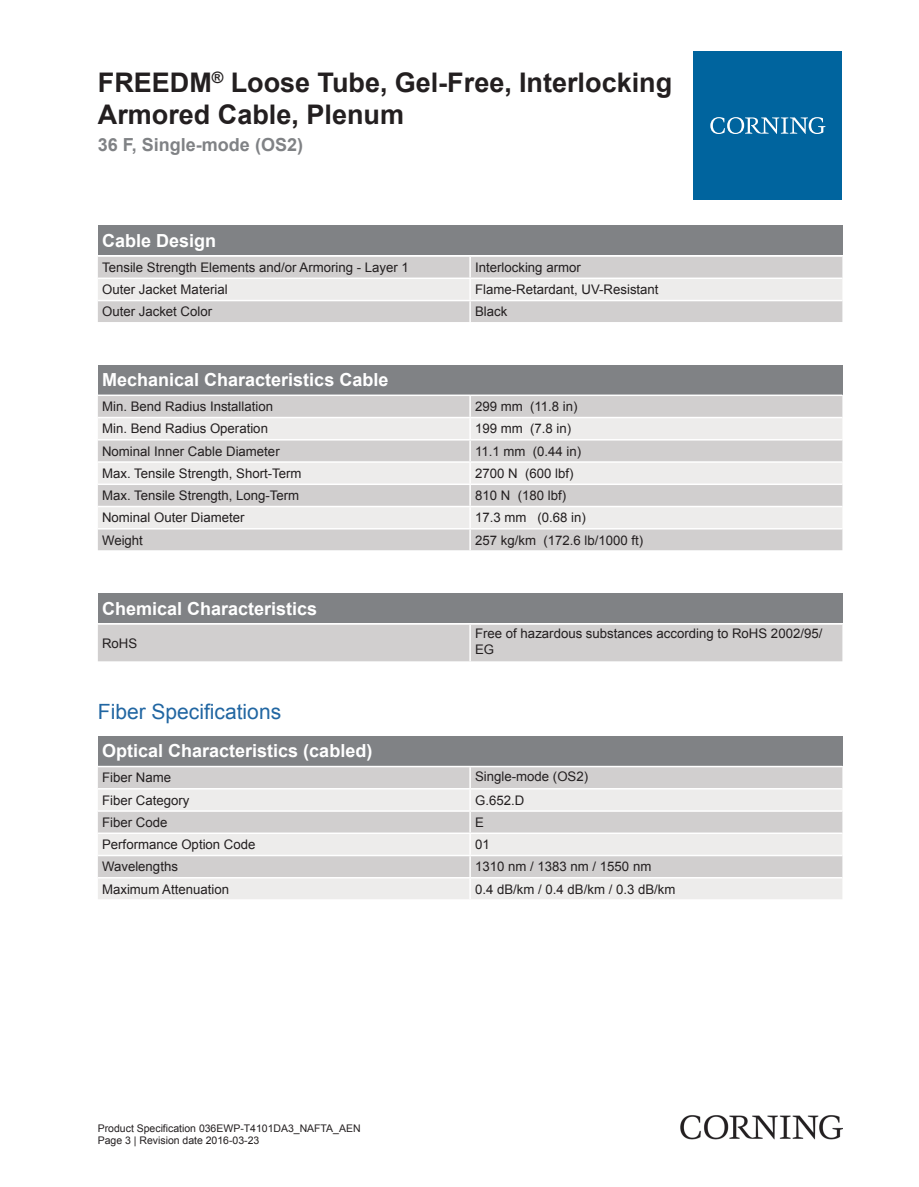
<style>
.page{position:relative;width:919px;height:1187px;background:#fff}
.page>*{position:absolute;margin:0;border:0;box-sizing:border-box;transform-origin:0 0}
.t1{font:700 27px/32.4px "Arial";color:#231f20}
.t2{font:21px "Arial";color:#2166a2}
.t3{font:700 18px "Arial";color:#fff}
.t4{font:700 18px "Arial";color:#808285}
.t5{font:13.2px/15.9px "Arial";color:#231f20}
.t6{font:10.5px/12.6px "Arial";color:#231f20}
</style>
<div class="page">
<div style="left:98px;top:225px;width:744px;height:30px;background:#808285"></div>
<div style="left:98px;top:257px;width:744px;height:65px;background:#d1cfcf"></div>
<div style="left:98px;top:279px;width:744px;height:21px;background:#edeceb"></div>
<hr style="left:469px;top:257px;width:2px;height:20px;background:#fff">
<hr style="left:469px;top:279px;width:2px;height:21px;background:#fff">
<hr style="left:469px;top:301px;width:2px;height:21px;background:#fff">
<hr style="left:98px;top:277px;width:372px;height:2px;background:#fff">
<hr style="left:470px;top:277px;width:372px;height:2px;background:#fff">
<hr style="left:98px;top:300px;width:372px;height:1px;background:#fff">
<hr style="left:470px;top:300px;width:372px;height:1px;background:#fff">
<div style="left:98px;top:365px;width:744px;height:29px;background:#808285"></div>
<div style="left:98px;top:396px;width:744px;height:154px;background:#d1cfcf"></div>
<svg style="left:98px;top:418px;width:744px;height:110px;background:#e2e0e0"></svg>
<hr style="left:469px;top:396px;width:2px;height:21px;background:#fff">
<hr style="left:469px;top:418px;width:2px;height:21px;background:#fff">
<hr style="left:469px;top:440px;width:2px;height:21px;background:#fff">
<hr style="left:469px;top:463px;width:2px;height:20px;background:#fff">
<hr style="left:469px;top:485px;width:2px;height:20px;background:#fff">
<hr style="left:469px;top:507px;width:2px;height:21px;background:#fff">
<hr style="left:469px;top:529px;width:2px;height:21px;background:#fff">
<hr style="left:98px;top:417px;width:372px;height:1px;background:#fff">
<hr style="left:470px;top:417px;width:372px;height:1px;background:#fff">
<hr style="left:98px;top:439px;width:372px;height:1px;background:#fff">
<hr style="left:470px;top:439px;width:372px;height:1px;background:#fff">
<hr style="left:98px;top:461px;width:372px;height:2px;background:#fff">
<hr style="left:470px;top:461px;width:372px;height:2px;background:#fff">
<hr style="left:98px;top:483px;width:372px;height:2px;background:#fff">
<hr style="left:470px;top:483px;width:372px;height:2px;background:#fff">
<hr style="left:98px;top:505px;width:372px;height:2px;background:#fff">
<hr style="left:470px;top:505px;width:372px;height:2px;background:#fff">
<hr style="left:98px;top:528px;width:372px;height:1px;background:#fff">
<hr style="left:470px;top:528px;width:372px;height:1px;background:#fff">
<div style="left:98px;top:593px;width:744px;height:30px;background:#808285"></div>
<div style="left:98px;top:624px;width:744px;height:37px;background:#d1cfcf"></div>
<hr style="left:469px;top:624px;width:2px;height:37px;background:#fff">
<div style="left:98px;top:736px;width:744px;height:29px;background:#808285"></div>
<div style="left:98px;top:767px;width:744px;height:21px;background:#d1cfcf"></div>
<svg style="left:98px;top:790px;width:744px;height:109px;background:#e2e0e0"></svg>
<hr style="left:469px;top:767px;width:2px;height:21px;background:#fff">
<hr style="left:469px;top:789px;width:2px;height:21px;background:#fff">
<hr style="left:469px;top:811px;width:2px;height:21px;background:#fff">
<hr style="left:469px;top:834px;width:2px;height:20px;background:#fff">
<hr style="left:469px;top:856px;width:2px;height:21px;background:#fff">
<hr style="left:469px;top:878px;width:2px;height:21px;background:#fff">
<hr style="left:98px;top:810px;width:372px;height:1px;background:#fff">
<hr style="left:470px;top:810px;width:372px;height:1px;background:#fff">
<hr style="left:98px;top:832px;width:372px;height:2px;background:#fff">
<hr style="left:470px;top:832px;width:372px;height:2px;background:#fff">
<hr style="left:98px;top:854px;width:372px;height:2px;background:#fff">
<hr style="left:470px;top:854px;width:372px;height:2px;background:#fff">
<hr style="left:98px;top:877px;width:372px;height:1px;background:#fff">
<hr style="left:470px;top:877px;width:372px;height:1px;background:#fff">
<div style="left:693px;top:51px;width:149px;height:149px;background:#00649e"></div>
<svg style="left:710px;top:117px;width:115px;height:17px"></svg>
<img style="left:680px;top:1115px;width:162px;height:24px">
<h1 class="t1" style="left:98px;top:67px;width:576px">FREEDM<sup>®</sup> Loose Tube, Gel-Free, Interlocking<br>Armored Cable, Plenum</h1>
<h3 class="t4" style="left:98px;top:132px;width:207px">36 F, Single-mode (OS2)</h3>
<h3 class="t3" style="left:102px;top:228px;width:116px">Cable Design</h3>
<p class="t5" style="left:102px;top:259px;width:308px">Tensile Strength Elements and/or Armoring - Layer 1</p>
<p class="t5" style="left:475px;top:259px;width:107px">Interlocking armor</p>
<p class="t5" style="left:102px;top:282px;width:127px">Outer Jacket Material</p>
<p class="t5" style="left:475px;top:282px;width:185px">Flame-Retardant, UV-Resistant</p>
<p class="t5" style="left:102px;top:304px;width:112px">Outer Jacket Color</p>
<p class="t5" style="left:475px;top:304px;width:34px">Black</p>
<h3 class="t3" style="left:102px;top:368px;width:288px">Mechanical Characteristics Cable</h3>
<p class="t5" style="left:102px;top:398px;width:172px">Min. Bend Radius Installation</p>
<p class="t5" style="left:475px;top:398px;width:104px">299 mm (11.8 in)</p>
<p class="t5" style="left:102px;top:421px;width:167px">Min. Bend Radius Operation</p>
<p class="t5" style="left:475px;top:421px;width:98px">199 mm (7.8 in)</p>
<p class="t5" style="left:102px;top:443px;width:179px">Nominal Inner Cable Diameter</p>
<p class="t5" style="left:475px;top:443px;width:108px">11.1 mm (0.44 in)</p>
<p class="t5" style="left:102px;top:465px;width:201px">Max. Tensile Strength, Short-Term</p>
<p class="t5" style="left:475px;top:465px;width:100px">2700 N (600 lbf)</p>
<p class="t5" style="left:102px;top:487px;width:199px">Max. Tensile Strength, Long-Term</p>
<p class="t5" style="left:475px;top:487px;width:92px">810 N (180 lbf)</p>
<p class="t5" style="left:102px;top:510px;width:144px">Nominal Outer Diameter</p>
<p class="t5" style="left:475px;top:510px;width:112px">17.3 mm (0.68 in)</p>
<p class="t5" style="left:102px;top:532px;width:42px">Weight</p>
<p class="t5" style="left:475px;top:532px;width:170px">257 kg/km (172.6 lb/1000 ft)</p>
<h3 class="t3" style="left:102px;top:596px;width:217px">Chemical Characteristics</h3>
<p class="t5" style="left:102px;top:635px;width:37px">RoHS</p>
<p class="t5" style="left:475px;top:626px;width:349px">Free of hazardous substances according to RoHS 2002/95/<br>EG</p>
<h2 class="t2" style="left:98px;top:698px;width:185px">Fiber Specifications</h2>
<h3 class="t3" style="left:102px;top:739px;width:272px">Optical Characteristics (cabled)</h3>
<p class="t5" style="left:102px;top:769px;width:70px">Fiber Name</p>
<p class="t5" style="left:475px;top:768px;width:114px">Single-mode (OS2)</p>
<p class="t5" style="left:102px;top:792px;width:89px">Fiber Category</p>
<p class="t5" style="left:475px;top:792px;width:51px">G.652.D</p>
<p class="t5" style="left:102px;top:814px;width:67px">Fiber Code</p>
<p class="t5" style="left:475px;top:814px;width:10px">E</p>
<p class="t5" style="left:102px;top:836px;width:155px">Performance Option Code</p>
<p class="t5" style="left:475px;top:836px;width:16px">01</p>
<p class="t5" style="left:102px;top:858px;width:77px">Wavelengths</p>
<p class="t5" style="left:475px;top:858px;width:178px">1310 nm / 1383 nm / 1550 nm</p>
<p class="t5" style="left:102px;top:881px;width:128px">Maximum Attenuation</p>
<p class="t5" style="left:475px;top:881px;width:202px">0.4 dB/km / 0.4 dB/km / 0.3 dB/km</p>
<p class="t6" style="left:98px;top:1121px;width:264px">Product Specification 036EWP-T4101DA3_NAFTA_AEN<br>Page 3 | Revision date 2016-03-23</p>
</div>
